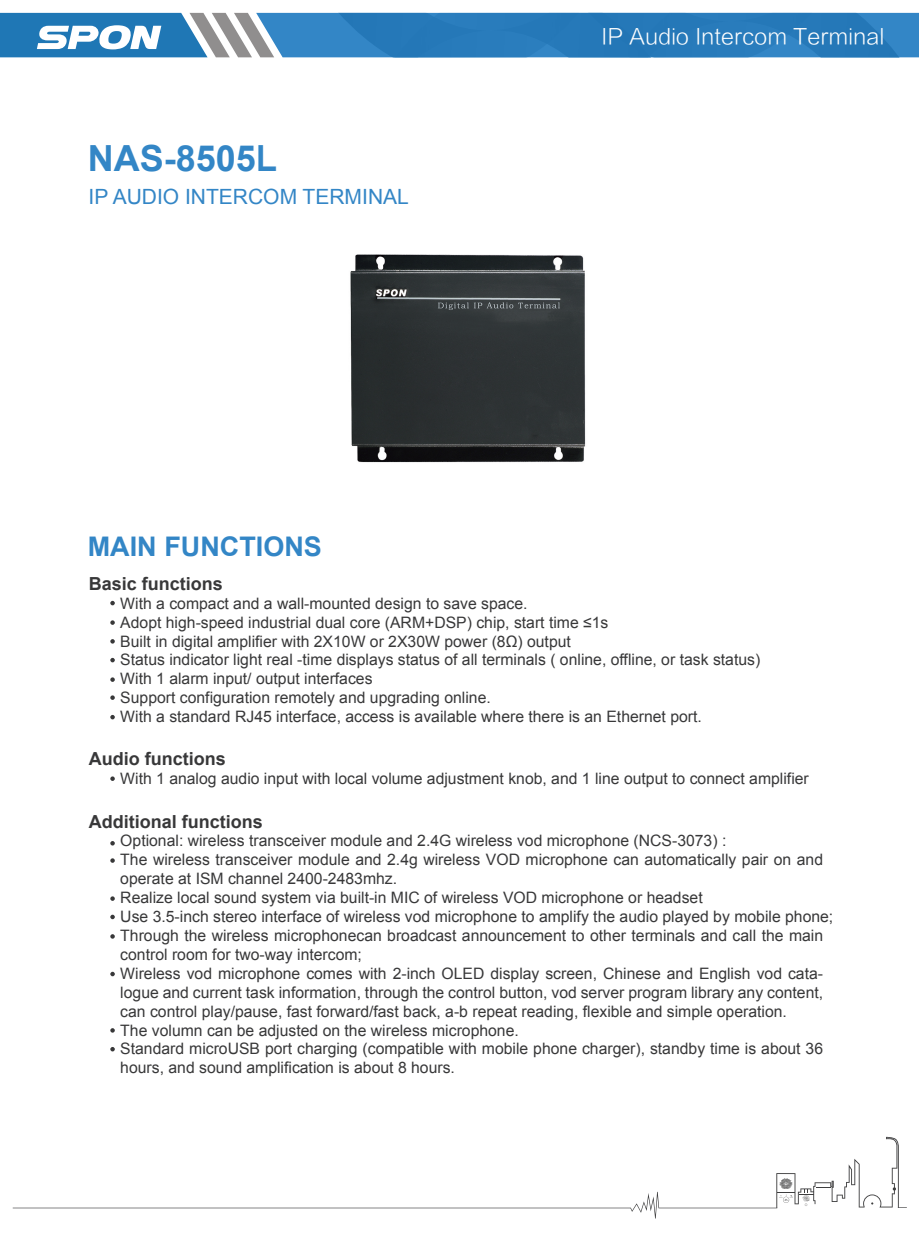
<style>
.page{position:relative;width:919px;height:1238px;background:#fff}
.page>*{position:absolute;margin:0;border:0;box-sizing:border-box;transform-origin:0 0}
.t1{font:700 36px "Arial";color:#3386c6}
.t2{font:700 27px "Arial";color:#3386c6}
.t3{font:21.6px "FZLTXHK";color:#fff}
.t4{font:21px "Arial";color:#3386c6}
.t5{font:700 18px "Arial";color:#383839}
.t6{font:15.75px/18.9px "Arial";color:#383839}
</style>
<div class="page">
<img style="left:350px;top:254px;width:236px;height:209px">
<svg style="left:0;top:13px;width:918px;height:44px;background:#3d86be"></svg>
<svg style="left:13px;top:1136px;width:893px;height:82px"></svg>
<svg style="left:110px;top:601px;width:5px;height:4px"></svg>
<svg style="left:110px;top:620px;width:5px;height:5px"></svg>
<svg style="left:110px;top:658px;width:5px;height:4px"></svg>
<svg style="left:110px;top:677px;width:5px;height:5px"></svg>
<svg style="left:110px;top:695px;width:5px;height:5px"></svg>
<svg style="left:110px;top:715px;width:5px;height:4px"></svg>
<svg style="left:110px;top:639px;width:5px;height:4px"></svg>
<svg style="left:110px;top:776px;width:5px;height:5px"></svg>
<svg style="left:110px;top:841px;width:5px;height:4px"></svg>
<svg style="left:110px;top:858px;width:5px;height:4px"></svg>
<svg style="left:110px;top:914px;width:5px;height:5px"></svg>
<svg style="left:110px;top:934px;width:5px;height:4px"></svg>
<svg style="left:110px;top:896px;width:5px;height:4px"></svg>
<svg style="left:110px;top:971px;width:5px;height:5px"></svg>
<svg style="left:110px;top:1028px;width:5px;height:4px"></svg>
<svg style="left:110px;top:1047px;width:5px;height:4px"></svg>
<h1 class="t1" style="left:88px;top:134px;width:192px">NAS-8505L</h1>
<h3 class="t4" style="left:89px;top:182px;width:322px">IP AUDIO INTERCOM TERMINAL</h3>
<h2 class="t2" style="left:88px;top:528px;width:235px">MAIN FUNCTIONS</h2>
<h3 class="t3" style="left:601px;top:24px;width:284px">IP Audio Intercom Terminal</h3>
<p class="t5" style="left:89px;top:571px;width:136px">Basic functions</p>
<p class="t6" style="left:120px;top:594px;width:641px">With a compact and a wall-mounted design to save space.<br>Adopt high-speed industrial dual core (ARM+DSP) chip, start time ≤1s<br>Built in digital amplifier with 2X10W or 2X30W power (8Ω) output<br>Status indicator light real -time displays status of all terminals ( online, offline, or task status)<br>With 1 alarm input/ output interfaces<br>Support configuration remotely and upgrading online.<br>With a standard RJ45 interface, access is available where there is an Ethernet port.</p>
<p class="t5" style="left:89px;top:747px;width:138px">Audio functions</p>
<p class="t6" style="left:120px;top:769px;width:690px">With 1 analog audio input with local volume adjustment knob, and 1 line output to connect amplifier</p>
<p class="t5" style="left:89px;top:809px;width:176px">Additional functions</p>
<p class="t6" style="left:120px;top:831px;width:714px">Optional: wireless transceiver module and 2.4G wireless vod microphone (NCS-3073) :<br>The wireless transceiver module and 2.4g wireless VOD microphone can automatically pair on and operate at ISM channel 2400-2483mhz.<br>Realize local sound system via built-in MIC of wireless VOD microphone or headset<br>Use 3.5-inch stereo interface of wireless vod microphone to amplify the audio played by mobile phone; Through the wireless microphonecan broadcast announcement to other terminals and call the main control room for two-way intercom;<br>Wireless vod microphone comes with 2-inch OLED display screen, Chinese and English vod cata&shy;logue and current task information, through the control button, vod server program library any content, can control play/pause, fast forward/fast back, a-b repeat reading, flexible and simple operation.<br>The volumn can be adjusted on the wireless microphone.<br>Standard microUSB port charging (compatible with mobile phone charger), standby time is about 36 hours, and sound amplification is about 8 hours.</p>
</div>
